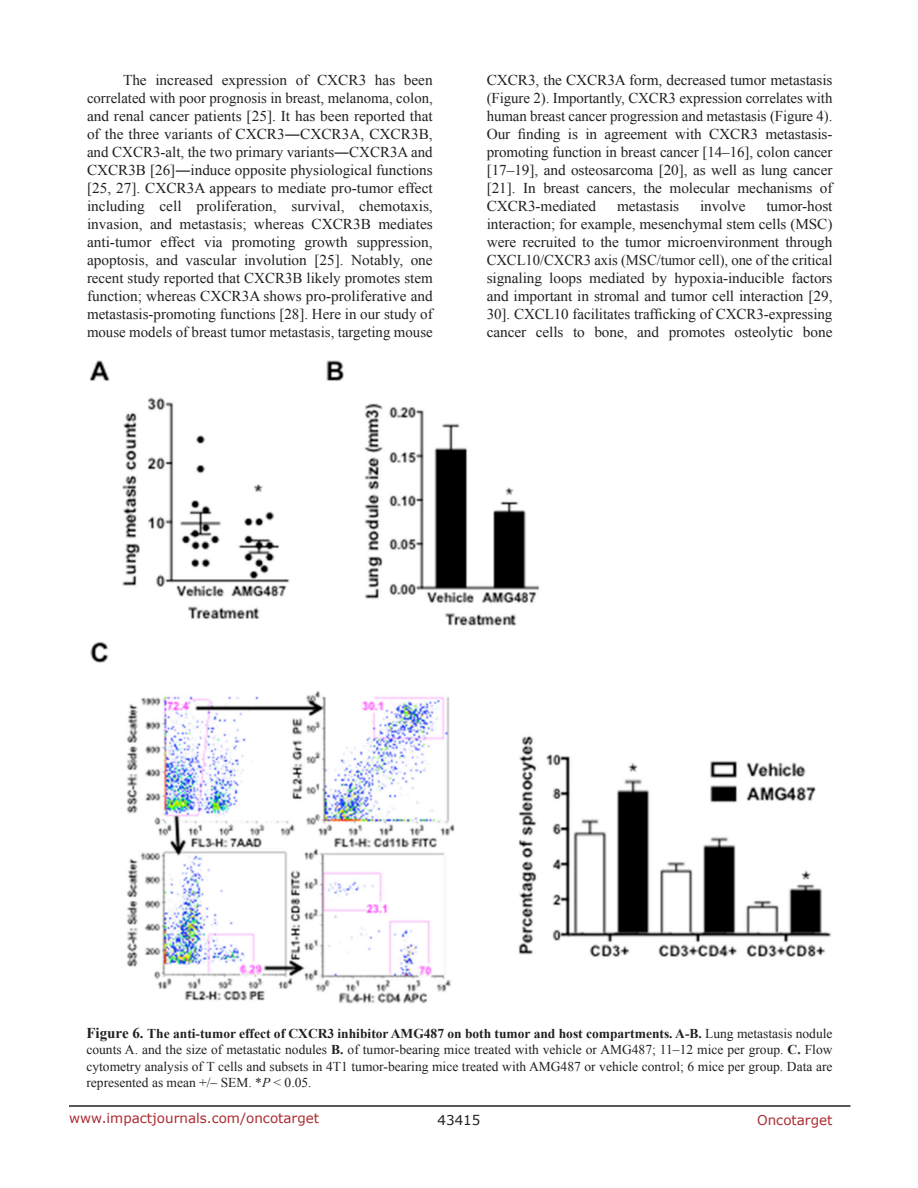
<style>
.page{position:relative;width:918px;height:1188px;background:#fff}
.page>*{position:absolute;margin:0;border:0;box-sizing:border-box;transform-origin:0 0}
.BodyText{font:15px/18px "Times New Roman";letter-spacing:-.005em;color:#221f22;text-align:justify}
.FigureText{font:13.5px/16.2px "Times New Roman";color:#221f22;text-align:justify}
.t1{font:13.5px "Verdana";color:#ac2b31}
.t2{font:13.5px "Verdana";color:#221f22}
.s1{font-weight:700;font-size:15px}
.s2{font-weight:700}
.s3{font-style:italic}
</style>
<div class="page">
<hr style="left:69px;top:1105px;width:781px;height:2px;background:#231f20">
<img style="left:89px;top:360px;width:743px;height:643px">
<p class="BodyText" style="left:87px;top:71px;width:347px;text-indent:36px">The increased expression of CXCR3 has been correlated with poor prognosis in breast, melanoma, colon, and renal cancer patients [25]. It has been reported that of the three variants of CXCR3―CXCR3A, CXCR3B, and CXCR3-alt, the two primary variants―CXCR3A and CXCR3B [26]―induce opposite physiological functions [25, 27]. CXCR3A appears to mediate pro-tumor effect including cell proliferation, survival, chemotaxis, invasion, and metastasis; whereas CXCR3B mediates anti-tumor effect via promoting growth suppression, apoptosis, and vascular involution [25]. Notably, one recent study reported that CXCR3B likely promotes stem function; whereas CXCR3A shows pro-proliferative and metastasis-promoting functions [28]. Here in our study of mouse models of breast tumor metastasis, targeting mouse</p>
<p class="BodyText" style="left:487px;top:71px;width:347px">CXCR3, the CXCR3A form, decreased tumor metastasis (Figure 2). Importantly, CXCR3 expression correlates with human breast cancer progression and metastasis (Figure 4).<br>Our finding is in agreement with CXCR3 metastasis&shy;promoting function in breast cancer [14–16], colon cancer [17–19], and osteosarcoma [20], as well as lung cancer [21]. In breast cancers, the molecular mechanisms of CXCR3-mediated</p>
<p class="BodyText" style="left:487px;top:197px;width:347px;text-indent:280px">tumor-host interaction; for example, mesenchymal stem cells (MSC) were recruited to the tumor microenvironment through CXCL10/CXCR3 axis (MSC/tumor cell), one of the critical signaling loops mediated by hypoxia-inducible factors and important in stromal and tumor cell interaction [29, 30]. CXCL10 facilitates trafficking of CXCR3-expressing cancer cells to bone, and promotes osteolytic bone</p>
<p class="BodyText" style="left:617px;top:197px;width:64px">metastasis</p>
<p class="BodyText" style="left:700px;top:197px;width:47px">involve</p>
<p class="FigureText" style="left:86px;top:1025px;width:748px"><span class="s1">Figure 6.</span> <span class="s2">The anti-tumor effect of CXCR3 inhibitor AMG487 on both tumor and host compartments. A-B.</span> Lung metastasis nodule counts A. and the size of metastatic nodules <span class="s2">B.</span> of tumor-bearing mice treated with vehicle or AMG487; 11–12 mice per group. <span class="s2">C.</span> Flow cytometry analysis of T cells and subsets in 4T1 tumor-bearing mice treated with AMG487 or vehicle control; 6 mice per group. Data are represented as mean +/– SEM. *<span class="s3">P</span> &lt; 0.05.</p>
<p class="t1" style="left:69px;top:1109px;width:252px">www.impactjournals.com/oncotarget</p>
<p class="t2" style="left:438px;top:1111px;width:44px">43415</p>
<p class="t1" style="left:757px;top:1111px;width:77px">Oncotarget</p>
</div>
